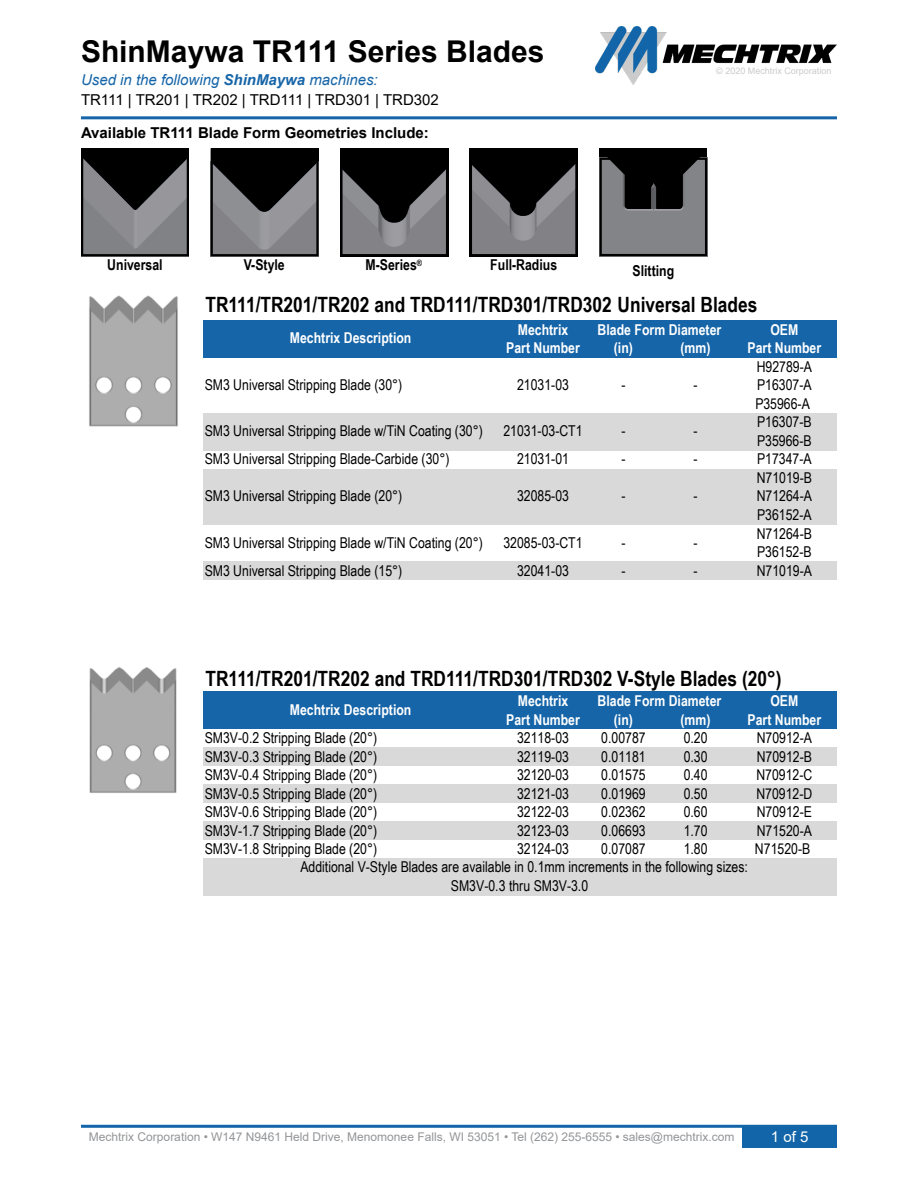
<style>
.page{position:relative;width:918px;height:1188px;background:#fff}
.page>*{position:absolute;margin:0;border:0;box-sizing:border-box;transform-origin:0 0}
.t1{font:700 30px "Arial";color:#000}
.t2{font:700 21px "Arial Narrow";color:#000}
.t3{font:15px/18.6px "Arial Narrow";color:#000}
.t4{font:700 15px "Arial Narrow";color:#fff}
.t5{font:15px/20px "Arial";color:#000}
.t6{font:700 15px "Arial Narrow";color:#000}
.t7{font:700 15px "Arial";color:#000}
.t8{font:15px "Arial";color:#fff}
.t9{font:12px "Arial";color:#939598}
.t10{font:9px "Arial";color:#cbcbcb}
.t11{font:700 8.7px "Arial Narrow";color:#000}
.s1{font-style:italic;color:#1665a8}
.s2{font-weight:700;font-style:italic;color:#1665a8}
</style>
<div class="page">
<img style="left:596px;top:26px;width:241px;height:59px">
<hr style="left:81px;top:116px;width:756px;height:3px;background:#1665a8">
<div style="left:742px;top:1125px;width:95px;height:23px;background:#1165a8"></div>
<hr style="left:81px;top:1125px;width:756px;height:3px;background:#1165a8">
<svg style="left:81px;top:148px;width:108px;height:108px;background:#545557"></svg>
<svg style="left:211px;top:148px;width:108px;height:108px;background:#515153"></svg>
<svg style="left:340px;top:148px;width:108px;height:108px;background:#444446"></svg>
<svg style="left:470px;top:148px;width:108px;height:108px;background:#4c4c4e"></svg>
<div style="left:599px;top:148px;width:108px;height:108px;background:#000"></div>
<svg style="left:601px;top:159px;width:104px;height:95px"></svg>
<div style="left:203px;top:320px;width:634px;height:38px;background:#1665a8"></div>
<div style="left:203px;top:413px;width:634px;height:37px;background:#d9d9d9"></div>
<div style="left:203px;top:469px;width:634px;height:56px;background:#d9d9d9"></div>
<div style="left:203px;top:561px;width:634px;height:19px;background:#d9d9d9"></div>
<div style="left:203px;top:692px;width:634px;height:37px;background:#1665a8"></div>
<div style="left:203px;top:747px;width:634px;height:19px;background:#d9d9d9"></div>
<div style="left:203px;top:784px;width:634px;height:19px;background:#d9d9d9"></div>
<div style="left:203px;top:822px;width:634px;height:18px;background:#d9d9d9"></div>
<div style="left:203px;top:859px;width:634px;height:37px;background:#d9d9d9"></div>
<img style="left:89px;top:295px;width:89px;height:132px">
<img style="left:89px;top:667px;width:88px;height:126px">
<h1 class="t1" style="left:81px;top:40px;width:465px">ShinMaywa TR111 Series Blades</h1>
<p class="t5" style="left:81px;top:71px;width:359px"><span class="s1">Used in the following</span> <span class="s2">ShinMaywa</span> <span class="s1">machines:<br></span>TR111 | TR201 | TR202 | TRD111 | TRD301 | TRD302</p>
<p class="t7" style="left:81px;top:127px;width:349px">Available TR111 Blade Form Geometries Include:</p>
<p class="t10" style="left:716px;top:67px;width:117px">© 2020 Mechtrix Corporation</p>
<p class="t11" style="left:417px;top:259px;width:7px">®</p>
<p class="t6" style="left:244px;top:260px;width:43px">V-Style</p>
<p class="t6" style="left:366px;top:260px;width:53px">M-Series</p>
<p class="t6" style="left:490px;top:260px;width:68px">Full-Radius</p>
<p class="t6" style="left:107px;top:260px;width:57px">Universal</p>
<p class="t6" style="left:633px;top:265px;width:43px">Slitting</p>
<h2 class="t2" style="left:205px;top:296px;width:554px">TR111/TR201/TR202 and TRD111/TRD301/TRD302 Universal Blades</h2>
<p class="t4" style="left:518px;top:324px;width:52px">Mechtrix</p>
<p class="t4" style="left:770px;top:324px;width:29px">OEM</p>
<p class="t4" style="left:506px;top:342px;width:75px">Part Number</p>
<p class="t4" style="left:614px;top:342px;width:21px">(in)</p>
<p class="t4" style="left:680px;top:342px;width:32px">(mm)</p>
<p class="t4" style="left:748px;top:342px;width:75px">Part Number</p>
<p class="t3" style="left:755px;top:359px;width:58px">H92789-A<br>P16307-A<br>P35966-A<br>P16307-B<br>P35966-B</p>
<p class="t3" style="left:205px;top:451px;width:246px">SM3 Universal Stripping Blade-Carbide (30°)</p>
<p class="t3" style="left:517px;top:451px;width:53px">21031-01</p>
<p class="t3" style="left:621px;top:451px;width:6px">-</p>
<p class="t3" style="left:694px;top:451px;width:6px">-</p>
<p class="t3" style="left:757px;top:451px;width:57px;text-align:justify">P17347-A N71019-B N71264-A P36152-A N71264-B P36152-B</p>
<p class="t3" style="left:205px;top:562px;width:199px">SM3 Universal Stripping Blade (15°)</p>
<p class="t3" style="left:517px;top:562px;width:53px">32041-03</p>
<p class="t3" style="left:621px;top:562px;width:6px">-</p>
<p class="t3" style="left:694px;top:562px;width:6px">-</p>
<p class="t3" style="left:757px;top:562px;width:57px">N71019-A</p>
<p class="t4" style="left:598px;top:324px;width:125px">Blade Form Diameter</p>
<p class="t4" style="left:290px;top:333px;width:123px">Mechtrix Description</p>
<p class="t3" style="left:205px;top:377px;width:199px">SM3 Universal Stripping Blade (30°)</p>
<p class="t3" style="left:517px;top:377px;width:53px">21031-03</p>
<p class="t3" style="left:621px;top:377px;width:6px">-</p>
<p class="t3" style="left:694px;top:377px;width:6px">-</p>
<p class="t3" style="left:205px;top:423px;width:280px">SM3 Universal Stripping Blade w/TiN Coating (30°)</p>
<p class="t3" style="left:503px;top:423px;width:81px">21031-03-CT1</p>
<p class="t3" style="left:621px;top:423px;width:6px">-</p>
<p class="t3" style="left:694px;top:423px;width:6px">-</p>
<p class="t3" style="left:205px;top:488px;width:199px">SM3 Universal Stripping Blade (20°)</p>
<p class="t3" style="left:517px;top:488px;width:53px">32085-03</p>
<p class="t3" style="left:621px;top:488px;width:6px">-</p>
<p class="t3" style="left:694px;top:488px;width:6px">-</p>
<p class="t3" style="left:205px;top:534px;width:280px">SM3 Universal Stripping Blade w/TiN Coating (20°)</p>
<p class="t3" style="left:503px;top:534px;width:81px">32085-03-CT1</p>
<p class="t3" style="left:621px;top:534px;width:6px">-</p>
<p class="t3" style="left:694px;top:534px;width:6px">-</p>
<h2 class="t2" style="left:205px;top:671px;width:578px">TR111/TR201/TR202 and TRD111/TRD301/TRD302 V-Style Blades (20°)</h2>
<p class="t4" style="left:518px;top:695px;width:52px">Mechtrix</p>
<p class="t4" style="left:770px;top:695px;width:29px">OEM</p>
<p class="t4" style="left:506px;top:714px;width:75px">Part Number</p>
<p class="t4" style="left:614px;top:714px;width:21px">(in)</p>
<p class="t4" style="left:680px;top:714px;width:32px">(mm)</p>
<p class="t4" style="left:748px;top:714px;width:75px">Part Number</p>
<p class="t3" style="left:205px;top:730px;width:174px">SM3V-0.2 Stripping Blade (20°)</p>
<p class="t3" style="left:517px;top:730px;width:53px">32118-03</p>
<p class="t3" style="left:601px;top:730px;width:46px">0.00787</p>
<p class="t3" style="left:684px;top:730px;width:25px">0.20</p>
<p class="t3" style="left:757px;top:730px;width:57px">N70912-A</p>
<p class="t3" style="left:205px;top:748px;width:174px">SM3V-0.3 Stripping Blade (20°)</p>
<p class="t3" style="left:517px;top:748px;width:53px">32119-03</p>
<p class="t3" style="left:601px;top:748px;width:46px">0.01181</p>
<p class="t3" style="left:684px;top:748px;width:25px">0.30</p>
<p class="t3" style="left:757px;top:748px;width:57px">N70912-B</p>
<p class="t3" style="left:205px;top:767px;width:174px">SM3V-0.4 Stripping Blade (20°)</p>
<p class="t3" style="left:517px;top:767px;width:53px">32120-03</p>
<p class="t3" style="left:601px;top:767px;width:46px">0.01575</p>
<p class="t3" style="left:684px;top:767px;width:25px">0.40</p>
<p class="t3" style="left:756px;top:767px;width:57px">N70912-C</p>
<p class="t3" style="left:205px;top:786px;width:174px">SM3V-0.5 Stripping Blade (20°)</p>
<p class="t3" style="left:517px;top:786px;width:53px">32121-03</p>
<p class="t3" style="left:601px;top:786px;width:46px">0.01969</p>
<p class="t3" style="left:684px;top:786px;width:25px">0.50</p>
<p class="t3" style="left:756px;top:786px;width:57px">N70912-D</p>
<p class="t3" style="left:205px;top:804px;width:174px">SM3V-0.6 Stripping Blade (20°)</p>
<p class="t3" style="left:517px;top:804px;width:53px">32122-03</p>
<p class="t3" style="left:601px;top:804px;width:46px">0.02362</p>
<p class="t3" style="left:684px;top:804px;width:25px">0.60</p>
<p class="t3" style="left:757px;top:804px;width:57px">N70912-E</p>
<p class="t3" style="left:205px;top:823px;width:174px">SM3V-1.7 Stripping Blade (20°)</p>
<p class="t3" style="left:517px;top:823px;width:53px">32123-03</p>
<p class="t3" style="left:601px;top:823px;width:46px">0.06693</p>
<p class="t3" style="left:684px;top:823px;width:25px">1.70</p>
<p class="t3" style="left:757px;top:823px;width:57px">N71520-A</p>
<p class="t3" style="left:205px;top:841px;width:174px">SM3V-1.8 Stripping Blade (20°)</p>
<p class="t3" style="left:517px;top:841px;width:53px">32124-03</p>
<p class="t3" style="left:601px;top:841px;width:46px">0.07087</p>
<p class="t3" style="left:684px;top:841px;width:25px">1.80</p>
<p class="t3" style="left:755px;top:841px;width:57px">N71520-B</p>
<p class="t4" style="left:598px;top:695px;width:125px">Blade Form Diameter</p>
<p class="t4" style="left:290px;top:704px;width:123px">Mechtrix Description</p>
<p class="t3" style="left:451px;top:859px;width:299px;text-indent:-150px">Additional V-Style Blades are available in 0.1mm increments in the following sizes:<br>SM3V-0.3 thru SM3V-3.0</p>
<p class="t9" style="left:89px;top:1132px;width:647px">Mechtrix Corporation • W147 N9461 Held Drive, Menomonee Falls, WI 53051 • Tel (262) 255-6555 • sales@mechtrix.com</p>
<p class="t8" style="left:771px;top:1131px;width:39px">1of5</p>
</div>
